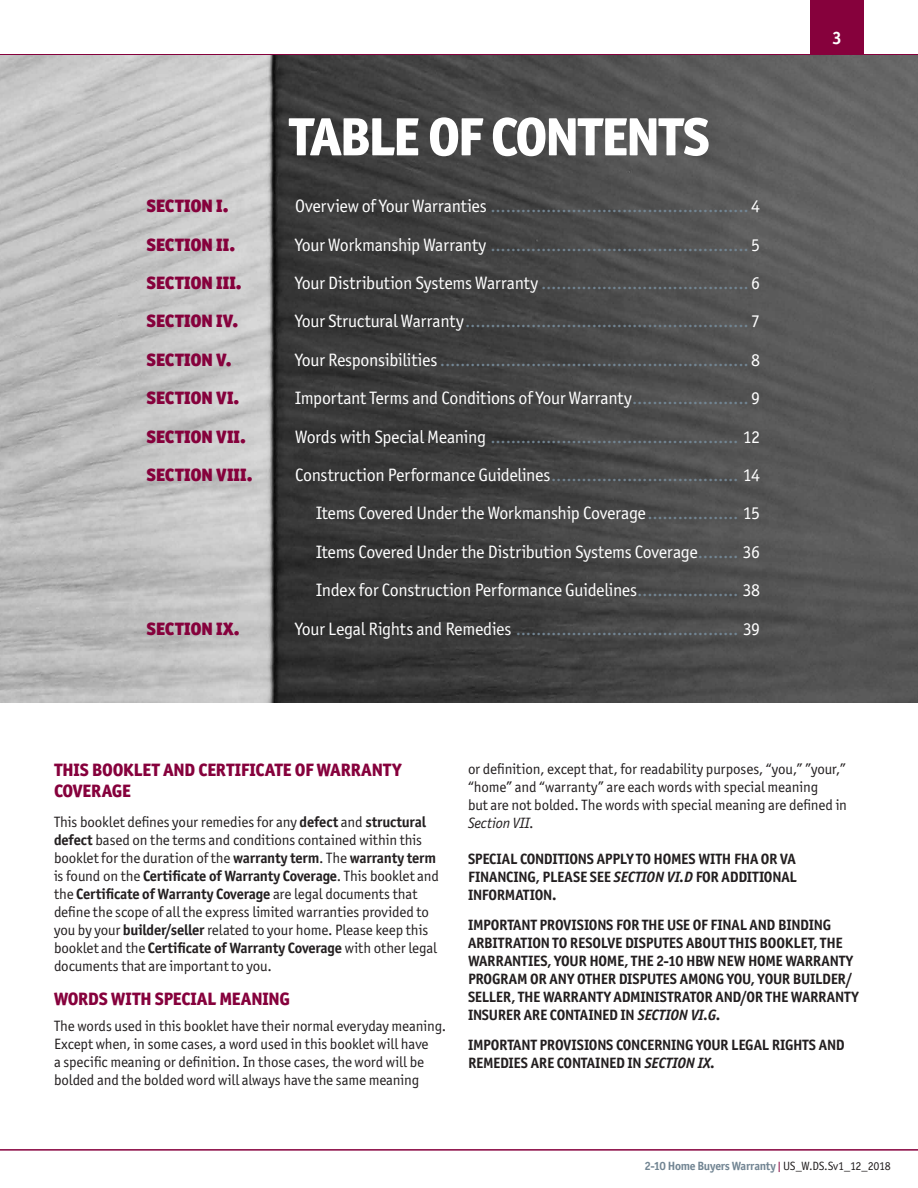
<style>
.page{position:relative;width:918px;height:1188px;background:#fff}
.page>*{position:absolute;margin:0;border:0;box-sizing:border-box;transform-origin:0 0}
.t1{font:800 54px "Officina Sans ITC Std";letter-spacing:-.04em;color:#fff}
.t2{font:18px "Officina Sans ITC Std";letter-spacing:-.02em;color:#728593}
.t3{font:18px "Officina Sans ITC Std";letter-spacing:-.02em;color:#fff}
.t4{font:900 18px "Officina Sans ITC Std";letter-spacing:-.01em;color:#86013c}
.t5{font:800 18px/21.6px "Officina Sans ITC Std";letter-spacing:-.015em;color:#86013c}
.t6{font:700 18px "Officina Sans ITC Std";color:#fff}
.t7{font:15px/18px "Officina Sans ITC Std";letter-spacing:-.005em;color:#231f20}
.t8{font:700 15px/18px "Officina Sans ITC Std";letter-spacing:-.015em;color:#231f20}
.t9{font:700 12px "Officina Sans ITC Std";letter-spacing:-.025em;color:#728593}
.s1{color:#fff}
.s2{color:#728593}
.s3{font-weight:700}
.s4{font-style:italic}
.s5{font-weight:400;color:#86013c}
.s6{font-weight:400;color:#231f20}
</style>
<div class="page">
<hr style="left:0;top:54px;width:918px;height:2px;background:#86013c">
<div style="left:810px;top:0;width:54px;height:54px;background:#86013c"></div>
<hr style="left:0;top:1149px;width:918px;height:2px;background:#86013c">
<img style="left:0;top:56px;width:918px;height:646px">
<p class="t1" style="left:288px;top:103px;width:424px">TABLE OF CONTENTS</p>
<p class="t4" style="left:147px;top:194px;width:84px">SECTION I.</p>
<p class="t2" style="left:295px;top:196px;width:466px"><span class="s1">Overview of Your Warranties</span> ................................................... <span class="s1">4</span></p>
<p class="t4" style="left:147px;top:233px;width:90px">SECTION II.</p>
<p class="t2" style="left:295px;top:234px;width:467px"><span class="s1">Your Workmanship Warranty</span> ................................................... <span class="s1">5</span></p>
<p class="t4" style="left:147px;top:271px;width:97px">SECTION III.</p>
<p class="t2" style="left:295px;top:273px;width:467px"><span class="s1">Your Distribution Systems Warranty</span> ......................................... <span class="s1">6</span></p>
<p class="t4" style="left:147px;top:309px;width:93px">SECTION IV.</p>
<p class="t2" style="left:295px;top:311px;width:467px"><span class="s1">Your Structural Warranty</span>........................................................ <span class="s1">7</span></p>
<p class="t4" style="left:147px;top:348px;width:87px">SECTION V.</p>
<p class="t2" style="left:295px;top:349px;width:466px"><span class="s1">Your Responsibilities</span> ............................................................. <span class="s1">8</span></p>
<p class="t4" style="left:147px;top:386px;width:94px">SECTION VI.</p>
<p class="t3" style="left:295px;top:388px;width:466px">Important Terms and Conditions of Your Warranty<span class="s2">.......................</span> 9</p>
<p class="t4" style="left:147px;top:425px;width:101px">SECTION VII.</p>
<p class="t2" style="left:295px;top:426px;width:467px"><span class="s1">Words with Special Meaning</span> ................................................. <span class="s1">12</span></p>
<p class="t4" style="left:147px;top:463px;width:107px">SECTION VIII.</p>
<p class="t2" style="left:295px;top:465px;width:467px"><span class="s1">Construction Performance Guidelines</span>..................................... <span class="s1">14</span></p>
<p class="t3" style="left:316px;top:503px;width:445px">Items Covered Under the Workmanship Coverage<span class="s2">..................</span> 15</p>
<p class="t3" style="left:316px;top:541px;width:445px">Items Covered Under the Distribution Systems Coverage<span class="s2">........</span> 36</p>
<p class="t3" style="left:316px;top:580px;width:445px">Index for Construction Performance Guidelines<span class="s2">....................</span> 38</p>
<p class="t4" style="left:147px;top:617px;width:95px">SECTION IX.</p>
<p class="t2" style="left:295px;top:618px;width:467px"><span class="s1">Your Legal Rights and Remedies</span> ............................................ <span class="s1">39</span></p>
<p class="t6" style="left:832px;top:26px;width:11px">3</p>
<p class="t5" style="left:54px;top:759px;width:349px">THIS BOOKLET AND CERTIFICATE OF WARRANTY<br>COVERAGE</p>
<p class="t7" style="left:54px;top:813px;width:387px">This booklet defines your remedies for any <span class="s3">defect</span> and <span class="s3">structural defect</span> based on the terms and conditions contained within this booklet for the duration of the <span class="s3">warranty term</span>. The <span class="s3">warranty term </span>is found on the <span class="s3">Certificate of Warranty Coverage</span>. This booklet and the <span class="s3">Certificate of Warranty Coverage</span> are legal documents that define the scope of all the express limited warranties provided to you by your <span class="s3">builder/seller</span> related to your home. Please keep this booklet and the <span class="s3">Certificate of Warranty Coverage</span> with other legal documents that are important to you.</p>
<p class="t5" style="left:54px;top:988px;width:238px">WORDS WITH SPECIAL MEANING</p>
<p class="t7" style="left:54px;top:1016px;width:394px">The words used in this booklet have their normal everyday meaning.<br>Except when, in some cases, a word used in this booklet will have<br>a specific meaning or definition. In those cases, the word will be bolded and the bolded word will always have the same meaning</p>
<p class="t7" style="left:468px;top:759px;width:379px">or definition, except that, for readability purposes, “you,” ”your,” “home” and “warranty” are each words with special meaning</p>
<p class="t7" style="left:468px;top:795px;width:381px">but are not bolded. The words with special meaning are defined in<br><span class="s4">Section VII</span>.</p>
<p class="t8" style="left:468px;top:849px;width:330px;text-align:justify">SPECIAL CONDITIONS APPLY TO HOMES WITH FHA OR VA FINANCING, PLEASE SEE <span class="s4">SECTION VI.D</span> FOR ADDITIONAL INFORMATION.</p>
<p class="t8" style="left:468px;top:916px;width:392px">IMPORTANT PROVISIONS FOR THE USE OF FINAL AND BINDING ARBITRATION TO RESOLVE DISPUTES ABOUT THIS BOOKLET, THE WARRANTIES, YOUR HOME, THE 2-10 HBW NEW HOME WARRANTY PROGRAM OR ANY OTHER DISPUTES AMONG YOU, YOUR BUILDER/ SELLER, THE WARRANTY ADMINISTRATOR AND/OR THE WARRANTY INSURER ARE CONTAINED IN <span class="s4">SECTION VI.G</span>.</p>
<p class="t8" style="left:468px;top:1036px;width:378px">IMPORTANT PROVISIONS CONCERNING YOUR LEGAL RIGHTS AND<br>REMEDIES ARE CONTAINED IN <span class="s4">SECTION IX</span>.</p>
<p class="t9" style="left:645px;top:1159px;width:248px">2-10 Home Buyers Warranty <span class="s5">|</span> <span class="s6">US_W.DS.Sv1_12_2018</span></p>
</div>
